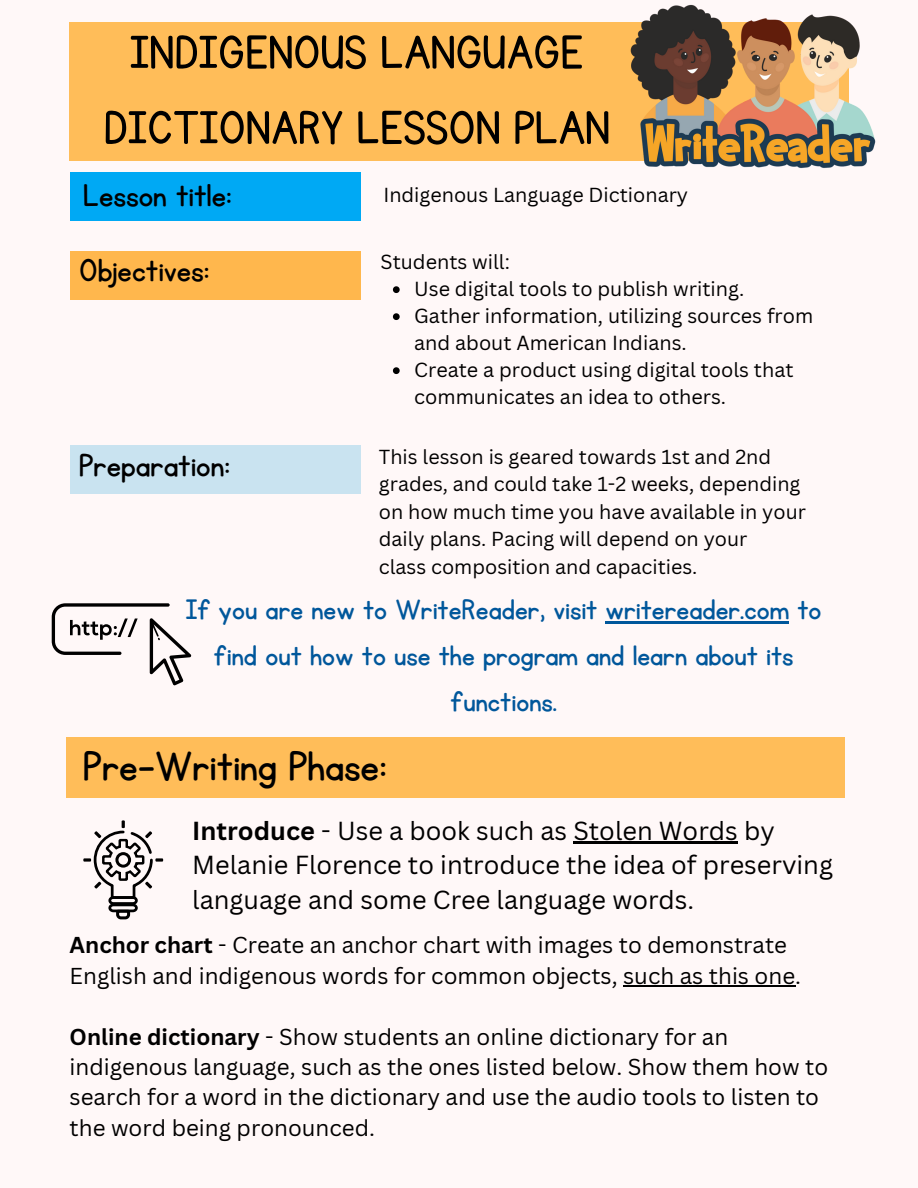
<style>
.page{position:relative;width:918px;height:1188px;background:#fff8f8}
.page>*{position:absolute;margin:0;border:0;box-sizing:border-box;transform-origin:0 0}
.t1{font:54px/75.3px "KG Primary Penmanship";color:#000;text-align:center}
.t2{font:48.3px "KG Primary Penmanship";color:#000}
.t3{font:37.05px "KG Primary Penmanship";color:#000}
.t4{font:33px/46.2px "KG Primary Penmanship";color:#00579b;text-align:center}
.t5{font:25.35px/34.8px "Canva Sans";color:#000}
.t6{font:22.35px/30.3px "Canva Sans";color:#000}
.t7{font:19.8px/27.5px "Canva Sans";color:#000}
.s1{font-weight:700}
</style>
<div class="page">
<div style="left:70px;top:23px;width:778px;height:138px;background:#ffbd59"></div>
<div style="left:70px;top:172px;width:291px;height:48px;background:#00a9f4"></div>
<div style="left:70px;top:251px;width:291px;height:48px;background:#ffb74d"></div>
<svg style="left:83px;top:820px;width:80px;height:99px"></svg>
<div style="left:70px;top:445px;width:291px;height:49px;background:#c9e3f0"></div>
<img style="left:624px;top:4px;width:252px;height:164px">
<svg style="left:52px;top:603px;width:139px;height:82px"></svg>
<svg style="left:393px;top:286px;width:7px;height:7px"></svg>
<svg style="left:393px;top:313px;width:7px;height:7px"></svg>
<svg style="left:393px;top:367px;width:7px;height:7px"></svg>
<div style="left:66px;top:738px;width:779px;height:60px;background:#ffbd59"></div>
<hr style="left:573px;top:842px;width:165px;height:2px;background:#000">
<hr style="left:623px;top:985px;width:172px;height:1px;background:#000">
<hr style="left:606px;top:621px;width:183px;height:3px;background:#00579b">
<p class="t1" style="left:103px;top:16px;width:508px">INDIGENOUS LANGUAGE<br>DICTIONARY LESSON PLAN</p>
<h3 class="t3" style="left:83px;top:177px;width:150px">Lesson title:</h3>
<p class="t7" style="left:383px;top:181px;width:306px">Indigenous Language Dictionary</p>
<p class="t3" style="left:79px;top:253px;width:132px">Objectives:</p>
<p class="t3" style="left:79px;top:447px;width:153px">Preparation:</p>
<h3 class="t7" style="left:381px;top:248px;width:131px">Students will:</h3>
<p class="t7" style="left:414px;top:275px;width:332px">Use digital tools to publish writing.</p>
<h3 class="t7" style="left:414px;top:302px;width:401px;line-height:27px">Gather information, utilizing sources from and about American Indians.</h3>
<p class="t7" style="left:414px;top:356px;width:381px;line-height:27px">Create a product using digital tools that communicates an idea to others.</p>
<p class="t7" style="left:379px;top:442px;width:429px">This lesson is geared towards 1st and 2nd grades, and could take 1-2 weeks, depending on how much time you have available in your daily plans. Pacing will depend on your</p>
<p class="t7" style="left:379px;top:552px;width:320px">class composition and capacities.</p>
<h5 class="t4" style="left:186px;top:587px;width:637px">If you are new to WriteReader, visit writereader.com to find out how to use the program and learn about its functions.</h5>
<h4 class="t2" style="left:83px;top:743px;width:305px">Pre-Writing Phase:</h4>
<p class="t5" style="left:192px;top:812px;width:642px"><span class="s1">Introduce</span> - Use a book such as Stolen Words by<br>Melanie Florence to introduce the idea of preserving language and some Cree language words.</p>
<h2 class="t6" style="left:70px;top:930px;width:733px"><span class="s1">Anchor chart</span> - Create an anchor chart with images to demonstrate<br>English and indigenous words for common objects, such as this one.</h2>
<p class="t6" style="left:70px;top:1021px;width:760px"><span class="s1">Online dictionary</span> - Show students an online dictionary for an indigenous language, such as the ones listed below. Show them how to search for a word in the dictionary and use the audio tools to listen to the word being pronounced.</p>
</div>
